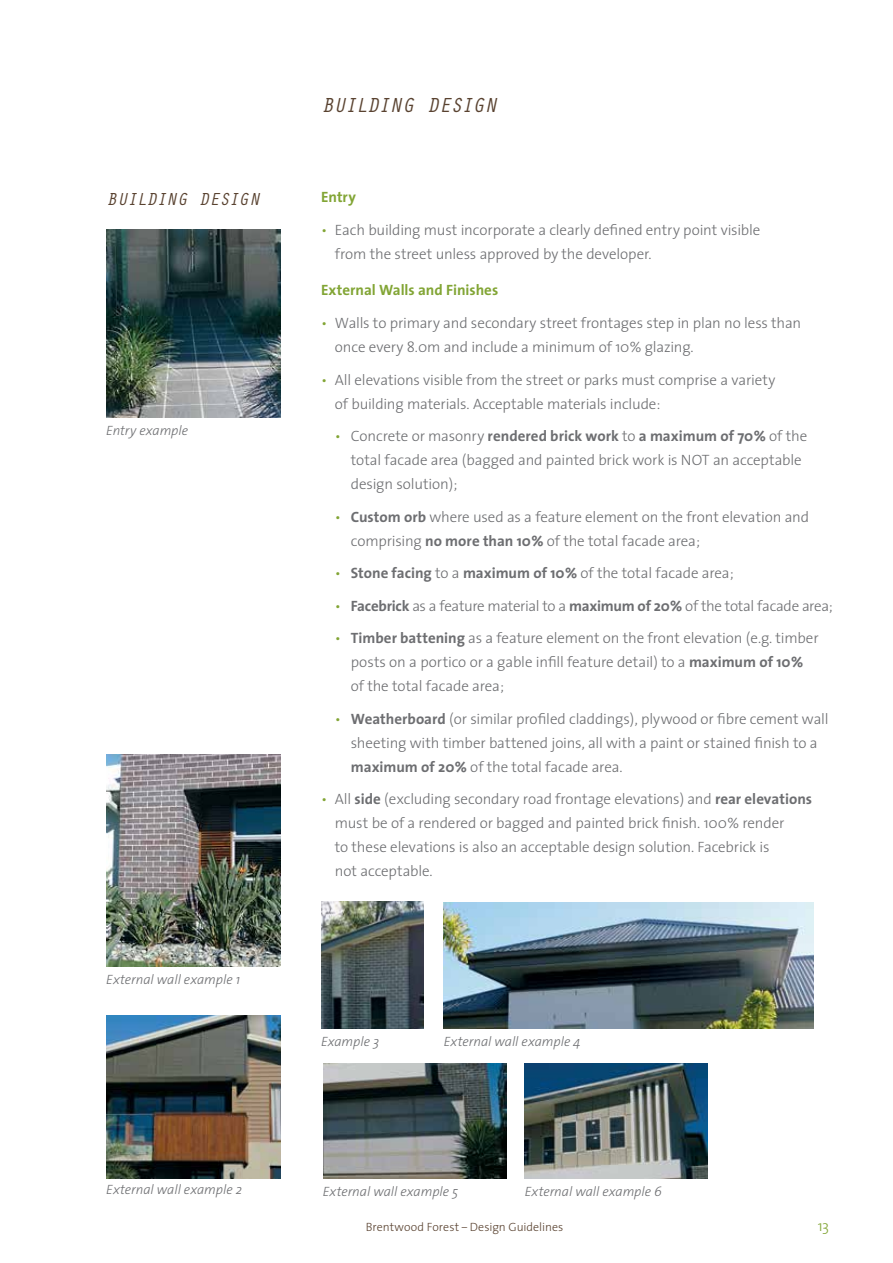
<style>
.page{position:relative;width:893px;height:1263px;background:#fff}
.page>*{position:absolute;margin:0;border:0;box-sizing:border-box;transform-origin:0 0}
.t1{font:italic 21px "Orator";letter-spacing:-.06em;color:#594230}
.t2{font:italic 18px "Orator";letter-spacing:-.05em;color:#594230}
.t3{font:300 15px/24px "The Sans";letter-spacing:-.01em;color:#6d6e71}
.t4{font:700 15px "The Sans";color:#82a535}
.t5{font:300 15px "The Sans";color:#82a535}
.t6{font:italic 300 13.5px "The Sans";letter-spacing:-.005em;color:#6d6e71}
.t7{font:300 12px "The Sans";color:#594230}
.s1{color:#82a535}
.s2{font-weight:700}
</style>
<div class="page">
<img style="left:106px;top:230px;width:175px;height:187px">
<img style="left:106px;top:755px;width:175px;height:212px">
<img style="left:106px;top:1015px;width:175px;height:163px">
<img style="left:321px;top:901px;width:103px;height:127px">
<img style="left:525px;top:1063px;width:183px;height:115px">
<img style="left:323px;top:1063px;width:183px;height:115px">
<img style="left:444px;top:902px;width:369px;height:126px">
<p class="t2" style="left:106px;top:187px;width:155px">BUILDING DESIGN</p>
<p class="t6" style="left:106px;top:419px;width:83px">Entry example</p>
<p class="t6" style="left:106px;top:968px;width:135px">External wall example 1</p>
<p class="t6" style="left:106px;top:1178px;width:137px">External wall example 2</p>
<h1 class="t1" style="left:321px;top:90px;width:177px">BUILDING DESIGN</h1>
<p class="t4" style="left:321px;top:185px;width:36px">Entry</p>
<p class="t3" style="left:335px;top:217px;width:427px;text-indent:-14px"><span class="s1">•</span> Each building must incorporate a clearly defined entry point visible from the street unless approved by the developer.</p>
<p class="t4" style="left:321px;top:278px;width:179px">External Walls and Finishes</p>
<p class="t3" style="left:335px;top:310px;width:468px;text-indent:-14px"><span class="s1">•</span> Walls to primary and secondary street frontages step in plan no less than once every 8.0m and include a minimum of 10% glazing.</p>
<p class="t3" style="left:335px;top:367px;width:442px;text-indent:-14px"><span class="s1">•</span> All elevations visible from the street or parks must comprise a variety of building materials. Acceptable materials include:</p>
<p class="t3" style="left:351px;top:423px;width:458px;text-indent:-16px"><span class="s1">•</span> Concrete or masonry <span class="s2">rendered brick work</span> to <span class="s2">a maximum of 70%</span> of the total facade area (bagged and painted brick work is NOT an acceptable design solution);</p>
<p class="t3" style="left:351px;top:504px;width:460px;text-indent:-16px"><span class="s1">•</span> <span class="s2">Custom orb</span> where used as a feature element on the front elevation and comprising <span class="s2">no more than 10%</span> of the total facade area;</p>
<p class="t3" style="left:335px;top:560px;width:400px"><span class="s1">•</span> <span class="s2">Stone facing</span> to a <span class="s2">maximum of 10%</span> of the total facade area;</p>
<p class="t3" style="left:335px;top:593px;width:500px"><span class="s1">•</span> <span class="s2">Facebrick</span> as a feature material to a <span class="s2">maximum of 20%</span> of the total facade area;</p>
<p class="t3" style="left:351px;top:625px;width:469px;text-indent:-16px"><span class="s1">•</span> <span class="s2">Timber battening</span> as a feature element on the front elevation (e.g. timber posts on a portico or a gable infill feature detail) to a <span class="s2">maximum of 10% </span>of the total facade area;</p>
<p class="t3" style="left:351px;top:706px;width:479px;text-indent:-16px"><span class="s1">•</span> <span class="s2">Weatherboard</span> (or similar profiled claddings), plywood or fibre cement wall sheeting with timber battened joins, all with a paint or stained finish to a <span class="s2">maximum of 20%</span> of the total facade area.</p>
<p class="t3" style="left:335px;top:786px;width:479px;text-indent:-14px"><span class="s1">•</span> All <span class="s2">side</span> (excluding secondary road frontage elevations) and <span class="s2">rear elevations </span>must be of a rendered or bagged and painted brick finish. 100% render<br>to these elevations is also an acceptable design solution. Facebrick is<br>not acceptable.</p>
<p class="t6" style="left:321px;top:1030px;width:60px">Example 3</p>
<p class="t6" style="left:444px;top:1030px;width:138px">External wall example 4</p>
<p class="t6" style="left:323px;top:1180px;width:137px">External wall example 5</p>
<p class="t6" style="left:525px;top:1180px;width:139px">External wall example 6</p>
<p class="t7" style="left:366px;top:1217px;width:199px">Brentwood Forest – Design Guidelines</p>
<p class="t5" style="left:818px;top:1214px;width:13px">13</p>
</div>
